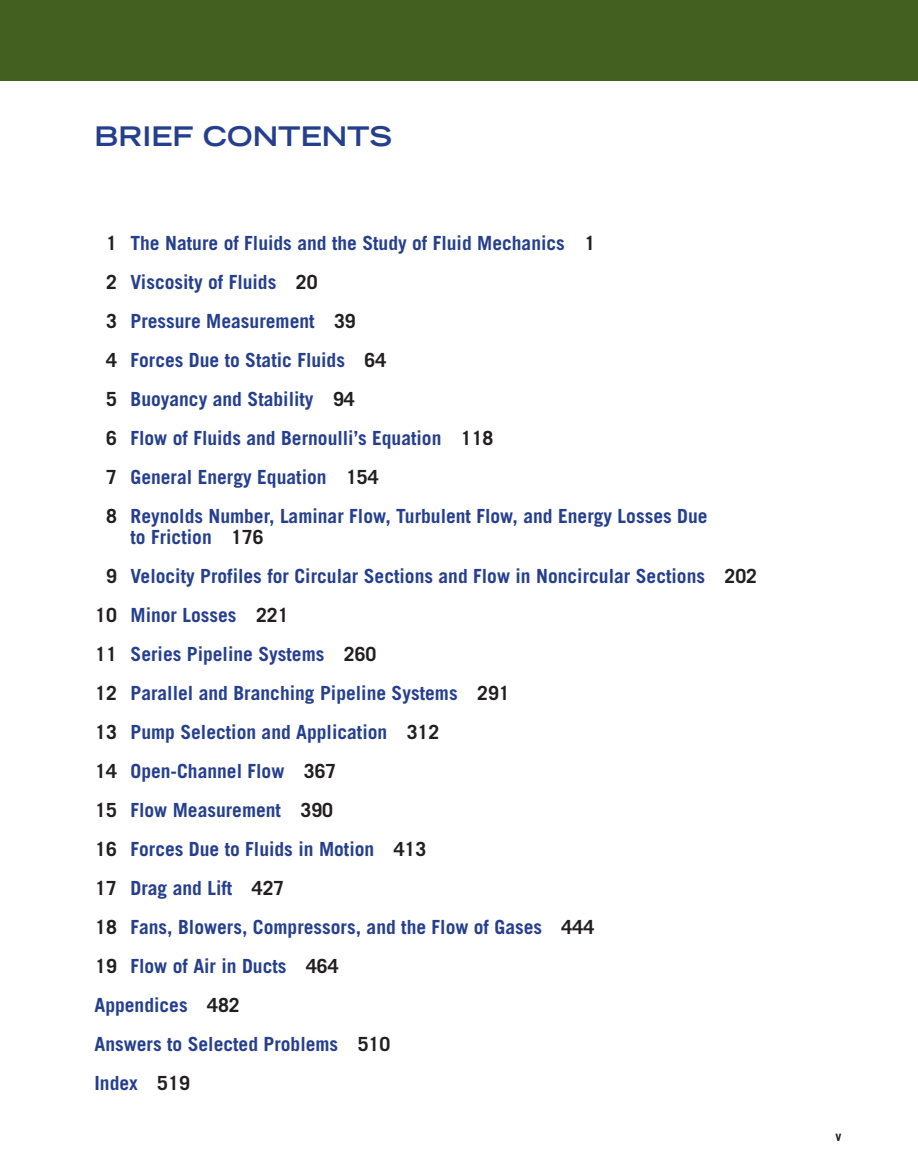
<style>
.page{position:relative;width:918px;height:1175px;background:#fff}
.page>*{position:absolute;margin:0;border:0;box-sizing:border-box;transform-origin:0 0}
.t1{font:700 expanded 27px "Trade Gothic LT Std";color:#253f8e}
.t2{font:700 19.5px/39px "Trade Gothic LT Pro";color:#253f8e}
.t3{font:700 13.5px "Trade Gothic LT Pro";color:#231f20}
.s1{color:#231f20}
</style>
<div class="page">
<div style="left:0;top:0;width:918px;height:81px;background:#446020"></div>
<h1 class="t1" style="left:94px;top:118px;width:299px">BRIEF CONTENTS</h1>
<p class="t2" style="left:106px;top:223px;width:603px"><span class="s1">1</span> The Nature of Fluids and the Study of Fluid Mechanics <span class="s1">1<br>2</span> Viscosity of Fluids <span class="s1">20<br>3</span> Pressure Measurement <span class="s1">39<br>4</span> Forces Due to Static Fluids <span class="s1">64<br>5</span> Buoyancy and Stability <span class="s1">94<br>6</span> Flow of Fluids and Bernoulli’s Equation <span class="s1">118<br>7</span> General Energy Equation <span class="s1">154<br>8</span> Reynolds Number, Laminar Flow, Turbulent Flow, and Energy Losses Due</p>
<p class="t2" style="left:130px;top:517px;width:135px">to Friction <span class="s1">176</span></p>
<p class="t2" style="left:106px;top:556px;width:652px"><span class="s1">9</span> Velocity Profiles for Circular Sections and Flow in Noncircular Sections <span class="s1">202</span></p>
<p class="t2" style="left:95px;top:595px;width:195px"><span class="s1">10</span> Minor Losses <span class="s1">221</span></p>
<p class="t2" style="left:95px;top:634px;width:283px"><span class="s1">11</span> Series Pipeline Systems <span class="s1">260</span></p>
<p class="t2" style="left:95px;top:673px;width:416px"><span class="s1">12</span> Parallel and Branching Pipeline Systems <span class="s1">291</span></p>
<p class="t2" style="left:95px;top:712px;width:346px"><span class="s1">13</span> Pump Selection and Application <span class="s1">312</span></p>
<p class="t2" style="left:95px;top:751px;width:243px"><span class="s1">14</span> Open-Channel Flow <span class="s1">367</span></p>
<p class="t2" style="left:95px;top:790px;width:239px"><span class="s1">15</span> Flow Measurement <span class="s1">390</span></p>
<p class="t2" style="left:95px;top:829px;width:332px"><span class="s1">16</span> Forces Due to Fluids in Motion <span class="s1">413</span></p>
<p class="t2" style="left:95px;top:868px;width:191px"><span class="s1">17</span> Drag and Lift <span class="s1">427</span></p>
<p class="t2" style="left:95px;top:907px;width:500px"><span class="s1">18</span> Fans, Blowers, Compressors, and the Flow of Gases <span class="s1">444</span></p>
<p class="t2" style="left:95px;top:946px;width:245px"><span class="s1">19</span> Flow of Air in Ducts <span class="s1">464</span></p>
<p class="t2" style="left:94px;top:985px;width:147px">Appendices <span class="s1">482</span></p>
<p class="t2" style="left:94px;top:1024px;width:297px">Answers to Selected Problems <span class="s1">510</span></p>
<p class="t2" style="left:94px;top:1063px;width:97px">Index <span class="s1">519</span></p>
<p class="t3" style="left:836px;top:1128px;width:7px">v</p>
</div>
